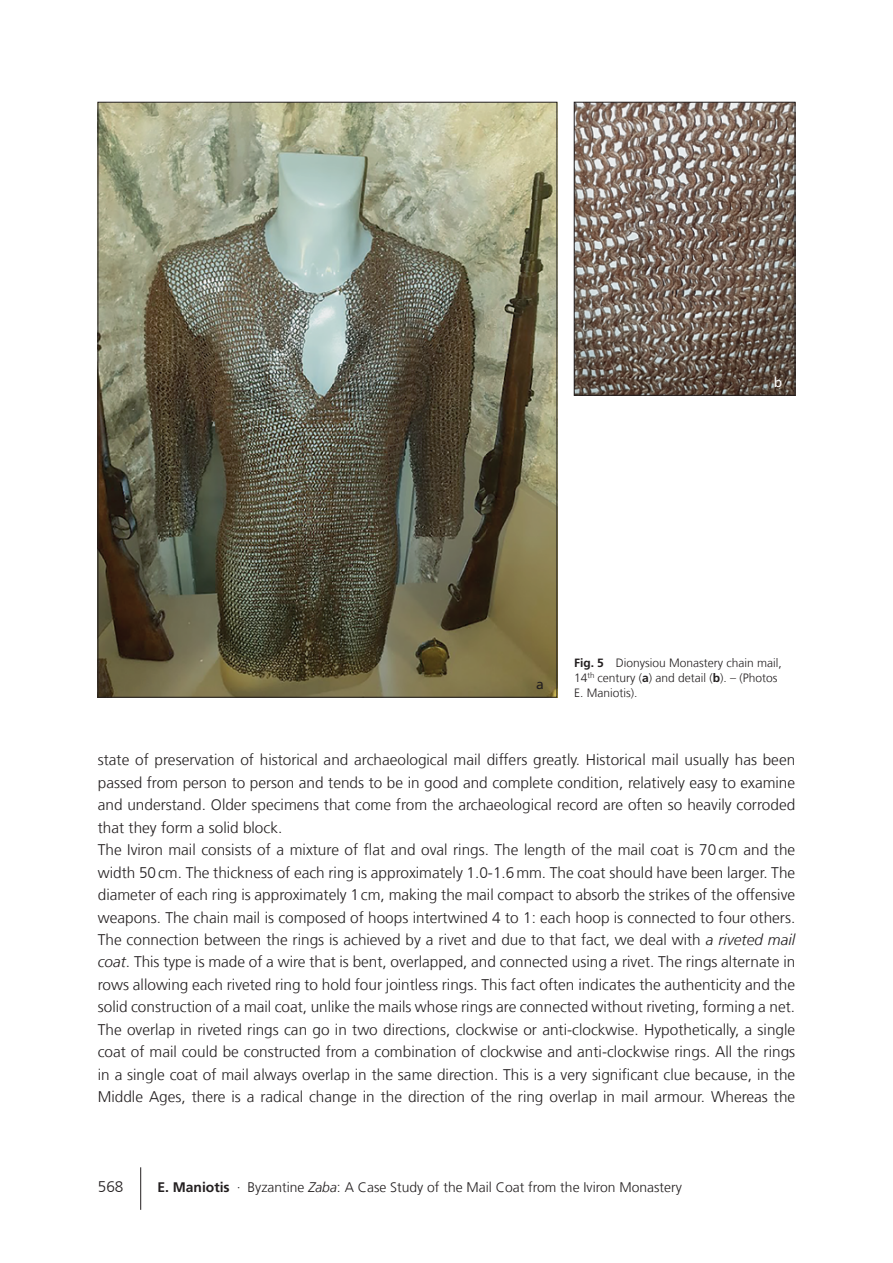
<style>
.page{position:relative;width:893px;height:1263px;background:#fff}
.page>*{position:absolute;margin:0;border:0;box-sizing:border-box;transform-origin:0 0}
.Text_10_25_Raster{font:300 15.3px/22.5px "Frutiger LT Com";color:#231f20;text-align:justify}
.t1{font:13.8px "Frutiger LT Com Light 2";color:#231f20}
.t2{font:13.8px "Frutiger LT Com Roman 2";color:#231f20}
.t3{font:13.8px "Frutiger LT Com Roman 2";color:#fff}
.Text_8_0__BU___DANK{font:300 12px/15.5px "Frutiger LT Com";color:#231f20}
.s1{font-weight:700}
.s2{font-style:italic}
.s3{font-family:"Frutiger LT Com";font-weight:700}
.s4{font-family:"Frutiger LT Com";font-weight:300;font-style:italic}
</style>
<div class="page">
<hr style="left:140px;top:1167px;width:1px;height:43px;background:#231f20">
<img style="left:100px;top:104px;width:455px;height:591px">
<img style="left:576px;top:104px;width:217px;height:289px">
<div style="left:574px;top:102px;width:221px;height:293px;border:1px solid #231f20"></div>
<p class="t3" style="left:774px;top:374px;width:10px">b</p>
<p class="t2" style="left:536px;top:676px;width:9px">a</p>
<p class="Text_8_0__BU___DANK" style="left:574px;top:655px;width:209px"><span class="s1">Fig. 5</span> Dionysiou Monastery chain mail,<br>14<sup>th</sup> century (<span class="s1">a</span>) and detail (<span class="s1">b</span>). – (Photos<br>E. Maniotis).</p>
<p class="Text_10_25_Raster" style="left:98px;top:749px;width:699px">state of preservation of historical and archaeological mail differs greatly. Historical mail usually has been passed from person to person and tends to be in good and complete condition, relatively easy to examine and understand. Older specimens that come from the archaeological record are often so heavily corroded that they form a solid block.</p>
<p class="Text_10_25_Raster" style="left:98px;top:839px;width:699px">The Iviron mail consists of a mixture of flat and oval rings. The length of the mail coat is 70cm and the width 50cm. The thickness of each ring is approximately 1.0-1.6mm. The coat should have been larger. The diameter of each ring is approximately 1cm, making the mail compact to absorb the strikes of the offensive weapons. The chain mail is composed of hoops intertwined 4 to 1: each hoop is connected to four others.<br>The connection between the rings is achieved by a rivet and due to that fact, we deal with <span class="s2">a riveted mail coat</span>. This type is made of a wire that is bent, overlapped, and connected using a rivet. The rings alternate in rows allowing each riveted ring to hold four jointless rings. This fact often indicates the authenticity and the solid construction of a mail coat, unlike the mails whose rings are connected without riveting, forming a net.</p>
<p class="Text_10_25_Raster" style="left:98px;top:1018px;width:699px">The overlap in riveted rings can go in two directions, clockwise or anti-clockwise. Hypothetically, a single coat of mail could be constructed from a combination of clockwise and anti-clockwise rings. All the rings in a single coat of mail always overlap in the same direction. This is a very significant clue because, in the Middle Ages, there is a radical change in the direction of the ring overlap in mail armour. Whereas the</p>
<p class="Text_10_25_Raster" style="left:98px;top:1176px;width:27px">568</p>
<p class="t1" style="left:157px;top:1179px;width:526px"><span class="s3">E. Maniotis</span> · Byzantine <span class="s4">Zaba</span>: A Case Study of the Mail Coat from the Iviron Monastery</p>
</div>
